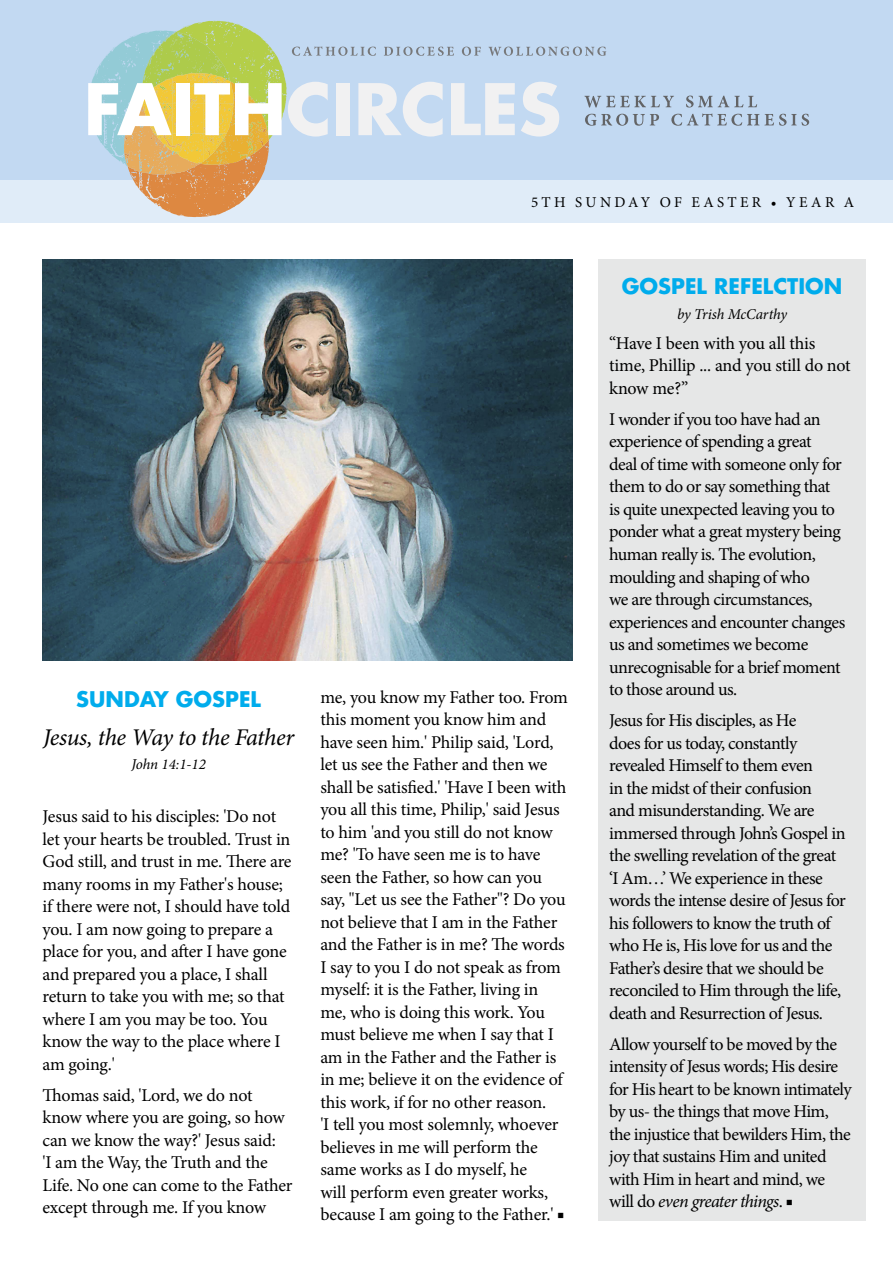
<style>
.page{position:relative;width:893px;height:1263px;background:#fff}
.page>*{position:absolute;margin:0;border:0;box-sizing:border-box;transform-origin:0 0}
.t1{font:700 69px "Futura Std";color:#f1f1f2}
.t2{font:italic 24px "Minion Pro";letter-spacing:-.02em;color:#000}
.t3{font:700 21px "Futura Std";color:#00acec}
.t4{font:18px/22.5px "Minion Pro";letter-spacing:-.025em;color:#000}
.t5{font:italic 15px "Minion Pro";letter-spacing:-.01em;color:#000}
.t6{font:15px "Minion Pro";letter-spacing:.22em;color:#000}
.s1{color:#fff}
.s2{font-style:italic}
</style>
<div class="page">
<div style="left:0;top:0;width:893px;height:180px;background:#c2d9f2"></div>
<div style="left:0;top:180px;width:893px;height:43px;background:#e0ecf8"></div>
<svg style="left:89px;top:20px;width:720px;height:197px"></svg>
<div style="left:598px;top:259px;width:268px;height:961px;background:#e6e7e7"></div>
<img style="left:43px;top:259px;width:530px;height:401px">
<h1 class="t1" style="left:84px;top:63px;width:479px"><span class="s1">FAITH</span>CIRCLES</h1>
<p class="t6" style="left:531px;top:192px;width:325px">5TH SUNDAY OF EASTER • YEAR A</p>
<p class="t3" style="left:622px;top:272px;width:222px">GOSPEL REFELCTION</p>
<p class="t3" style="left:76px;top:685px;width:186px">SUNDAY GOSPEL</p>
<h2 class="t2" style="left:43px;top:720px;width:253px">Jesus, the Way to the Father</h2>
<p class="t5" style="left:131px;top:754px;width:76px">John 14:1-12</p>
<p class="t4" style="left:43px;top:805px;width:251px">Jesus said to his disciples: 'Do not let your hearts be troubled. Trust in<br>God still, and trust in me. There are many rooms in my Father's house; if there were not, I should have told you. I am now going to prepare a place for you, and after I have gone and prepared you a place, I shall return to take you with me; so that where I am you may be too. You know the way to the place where I am going.'</p>
<p class="t4" style="left:43px;top:1084px;width:252px">Thomas said, 'Lord, we do not know where you are going, so how can we know the way?' Jesus said:<br>'I am the Way, the Truth and the<br>Life. No one can come to the Father except through me. If you know</p>
<p class="t4" style="left:320px;top:686px;width:249px">me, you know my Father too. From this moment you know him and have seen him.' Philip said, 'Lord, let us see the Father and then we shall be satisfied.' 'Have I been with you all this time, Philip,' said Jesus to him 'and you still do not know me? 'To have seen me is to have seen the Father, so how can you say, "Let us see the Father"? Do you not believe that I am in the Father and the Father is in me? The words<br>I say to you I do not speak as from myself: it is the Father, living in me, who is doing this work. You must believe me when I say that I am in the Father and the Father is in me; believe it on the evidence of this work, if for no other reason.<br>'I tell you most solemnly, whoever believes in me will perform the same works as I do myself, he<br>will perform even greater works, because I am going to the Father.' ■</p>
<p class="t5" style="left:677px;top:304px;width:112px">by Trish McCarthy</p>
<p class="t4" style="left:609px;top:332px;width:243px">“Have I been with you all this time, Phillip ... and you still do not know me?”</p>
<p class="t4" style="left:609px;top:408px;width:238px">I wonder if you too have had an experience of spending a great<br>deal of time with someone only for them to do or say something that is quite unexpected leaving you to ponder what a great mystery being human really is. The evolution, moulding and shaping of who<br>we are through circumstances, experiences and encounter changes us and sometimes we become unrecognisable for a brief moment to those around us.</p>
<p class="t4" style="left:609px;top:709px;width:238px">Jesus for His disciples, as He<br>does for us today, constantly revealed Himself to them even<br>in the midst of their confusion<br>and misunderstanding. We are immersed through John’s Gospel in the swelling revelation of the great ‘I Am…’ We experience in these words the intense desire of Jesus for his followers to know the truth of who He is, His love for us and the<br>Father’s desire that we should be reconciled to Him through the life, death and Resurrection of Jesus.</p>
<p class="t4" style="left:609px;top:1033px;width:244px">Allow yourself to be moved by the intensity of Jesus words; His desire for His heart to be known intimately by us- the things that move Him, the injustice that bewilders Him, the joy that sustains Him and united with Him in heart and mind, we will do <span class="s2">even greater things</span>. ■</p>
</div>
